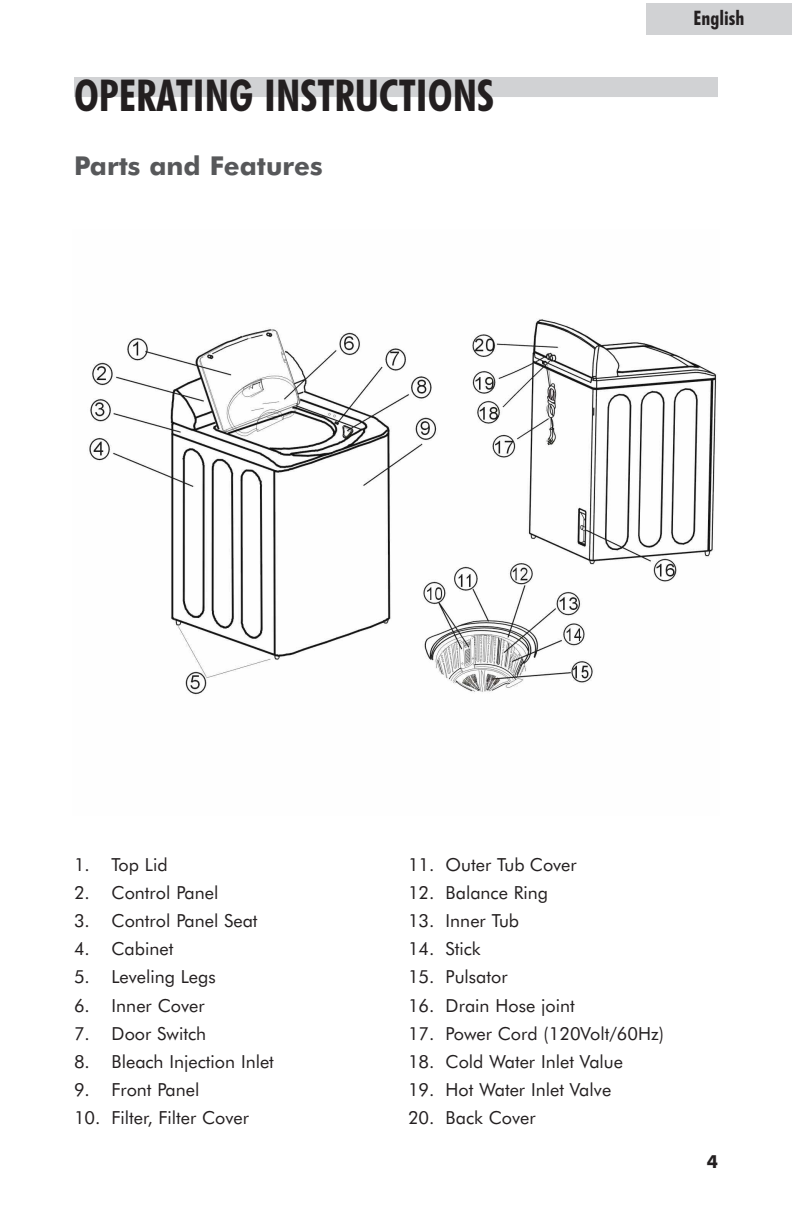
<style>
.page{position:relative;width:792px;height:1224px;background:#fff}
.page>*{position:absolute;margin:0;border:0;box-sizing:border-box;transform-origin:0 0}
.t1{font:700 condensed 44px "Futura BT";color:#231f20}
.t2{font:700 26px "Futura BT";color:#57585a}
.t3{font:700 condensed 20px "Futura BT";color:#231f20}
.t4{font:18px "Futura BT";color:#231f20}
.t5{font:700 18px "Futura BT";color:#231f20}
</style>
<div class="page">
<div style="left:74px;top:77px;width:644px;height:20px;background:#d1d2d4"></div>
<img style="left:89px;top:319px;width:628px;height:376px">
<div style="left:646px;top:3px;width:146px;height:32px;background:#d1d2d4"></div>
<h1 class="t1" style="left:74px;top:77px;width:421px">OPERATING INSTRUCTIONS</h1>
<h2 class="t2" style="left:74px;top:155px;width:250px">Parts and Features</h2>
<p class="t3" style="left:694px;top:10px;width:52px">English</p>
<p class="t4" style="left:74px;top:857px;width:95px">1. Top Lid</p>
<p class="t4" style="left:74px;top:885px;width:146px">2. Control Panel</p>
<p class="t4" style="left:74px;top:913px;width:185px">3. Control Panel Seat</p>
<p class="t4" style="left:74px;top:942px;width:101px">4. Cabinet</p>
<p class="t4" style="left:74px;top:970px;width:143px">5. Leveling Legs</p>
<p class="t4" style="left:74px;top:998px;width:132px">6. Inner Cover</p>
<p class="t4" style="left:74px;top:1026px;width:134px">7. Door Switch</p>
<p class="t4" style="left:74px;top:1054px;width:201px">8. Bleach Injection Inlet</p>
<p class="t4" style="left:74px;top:1083px;width:127px">9. Front Panel</p>
<p class="t4" style="left:74px;top:1111px;width:177px">10. Filter, Filter Cover</p>
<p class="t4" style="left:408px;top:857px;width:170px">11. Outer Tub Cover</p>
<p class="t4" style="left:408px;top:885px;width:142px">12. Balance Ring</p>
<p class="t4" style="left:408px;top:913px;width:113px">13. Inner Tub</p>
<p class="t4" style="left:408px;top:942px;width:74px">14. Stick</p>
<p class="t4" style="left:408px;top:970px;width:101px">15. Pulsator</p>
<p class="t4" style="left:408px;top:998px;width:168px">16. Drain Hose joint</p>
<p class="t4" style="left:408px;top:1026px;width:258px">17. Power Cord (120Volt/60Hz)</p>
<p class="t4" style="left:408px;top:1054px;width:217px">18. Cold Water Inlet Value</p>
<p class="t4" style="left:408px;top:1083px;width:205px">19. Hot Water Inlet Valve</p>
<p class="t4" style="left:408px;top:1111px;width:129px">20. Back Cover</p>
<p class="t5" style="left:707px;top:1154px;width:13px">4</p>
</div>
